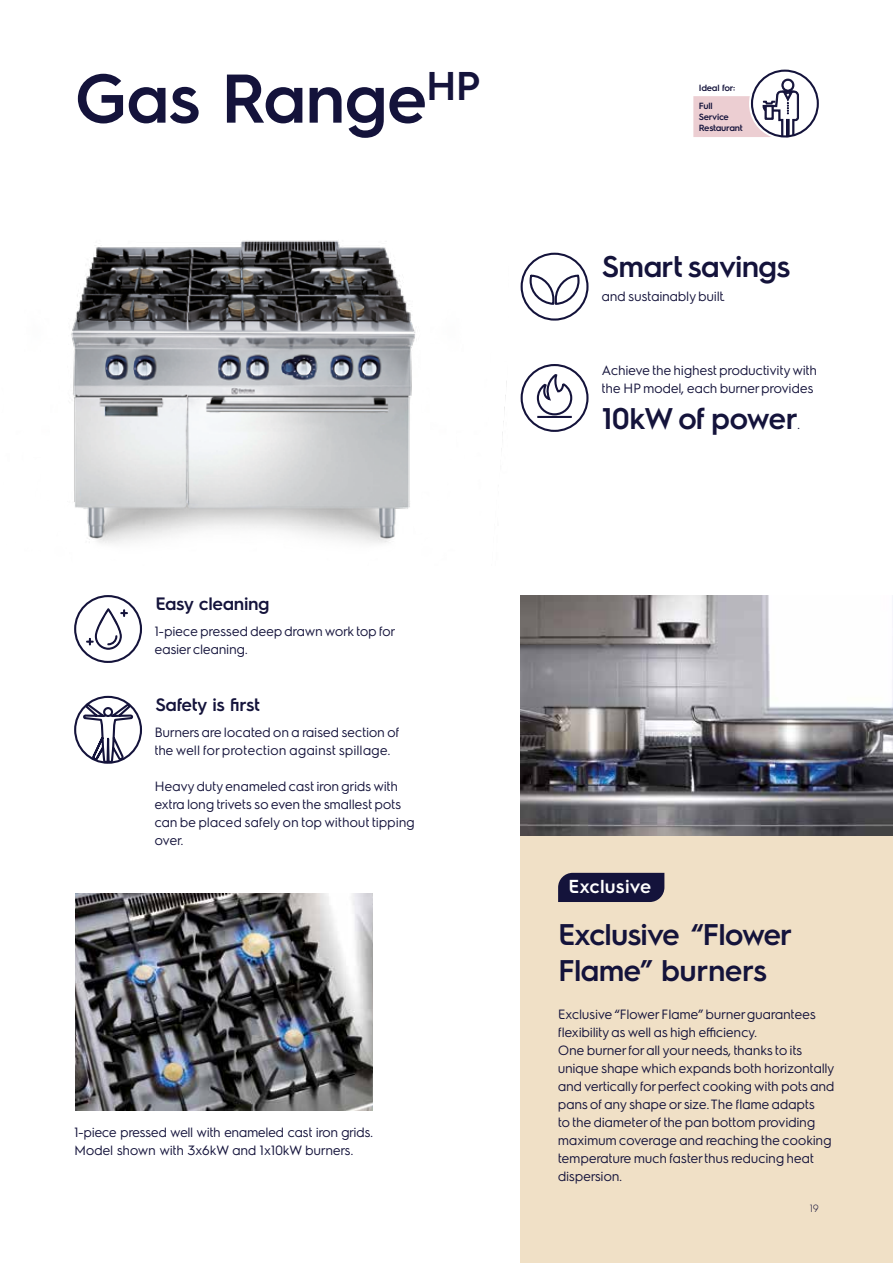
<style>
.page{position:relative;width:893px;height:1263px;background:#fff}
.page>*{position:absolute;margin:0;border:0;box-sizing:border-box;transform-origin:0 0}
.t1{font:600 69px "Electrolux Sans";letter-spacing:-.02em;color:#14133b}
.t2{font:600 30px/36px "Electrolux Sans";letter-spacing:-.03em;color:#14133b}
.t3{font:600 18.9px "Electrolux Sans";letter-spacing:.01em;color:#fff}
.t4{font:600 18px "Electrolux Sans";letter-spacing:-.02em;color:#14133b}
.t5{font:13.5px/18px "Electrolux Sans";letter-spacing:-.02em;color:#14133b}
.t6{font:300 10.5px "Electrolux Sans";color:#14133b}
.t7{font:600 9px/10.8px "Electrolux Sans";letter-spacing:-.03em;color:#14133b}
</style>
<div class="page">
<img style="left:71px;top:240px;width:436px;height:303px">
<svg style="left:528px;top:274px;width:53px;height:32px"></svg>
<img style="left:75px;top:893px;width:297px;height:218px">
<div style="left:521px;top:836px;width:372px;height:427px;background:#f0e0c6"></div>
<img style="left:521px;top:595px;width:372px;height:241px">
<div style="left:558px;top:873px;width:106px;height:29px;background:#14133b"></div>
<svg style="left:535px;top:372px;width:39px;height:46px"></svg>
<svg style="left:86px;top:608px;width:42px;height:42px"></svg>
<svg style="left:82px;top:700px;width:52px;height:64px"></svg>
<div style="left:751px;top:70px;width:68px;height:68px;border:2px solid #14133b;border-radius:50%"></div>
<div style="left:74px;top:595px;width:68px;height:68px;border:2px solid #14133b;border-radius:50%"></div>
<div style="left:521px;top:253px;width:67px;height:68px;border:2px solid #14133b;border-radius:50%"></div>
<div style="left:521px;top:364px;width:67px;height:68px;border:2px solid #14133b;border-radius:50%"></div>
<div style="left:74px;top:696px;width:68px;height:68px;border:2px solid #14133b;border-radius:50%"></div>
<svg style="left:693px;top:79px;width:106px;height:58px"></svg>
<h1 class="t1" style="left:74px;top:50px;width:408px">Gas Range<sup>HP</sup></h1>
<h3 class="t4" style="left:155px;top:591px;width:116px">Easy cleaning</h3>
<p class="t5" style="left:155px;top:621px;width:242px">1-piece pressed deep drawn work top for easier cleaning.</p>
<h3 class="t4" style="left:155px;top:692px;width:106px">Safety is first</h3>
<p class="t5" style="left:155px;top:722px;width:246px">Burners are located on a raised section of the well for protection against spillage.</p>
<p class="t5" style="left:155px;top:776px;width:262px">Heavy duty enameled cast iron grids with extra long trivets so even the smallest pots can be placed safely on top without tipping over.</p>
<p class="t5" style="left:74px;top:1122px;width:301px">1-piece pressed well with enameled cast iron grids.<br>Model shown with 3x6kW and 1x10kW burners.</p>
<p class="t7" style="left:699px;top:82px;width:38px">Ideal for:</p>
<p class="t7" style="left:699px;top:100px;width:45px">Full<br>Service<br>Restaurant</p>
<h2 class="t2" style="left:602px;top:247px;width:190px">Smart savings</h2>
<p class="t5" style="left:602px;top:287px;width:125px">and sustainably built.</p>
<p class="t5" style="left:602px;top:361px;width:217px">Achieve the highest productivity with the HP model, each burner provides</p>
<h2 class="t2" style="left:602px;top:399px;width:198px">10kW of power</h2>
<p class="t5" style="left:797px;top:415px;width:5px">.</p>
<h3 class="t3" style="left:568px;top:873px;width:84px">Exclusive</h3>
<h2 class="t2" style="left:558px;top:915px;width:236px">Exclusive “Flower<br>Flame” burners</h2>
<p class="t5" style="left:558px;top:1004px;width:278px">Exclusive “Flower Flame” burner guarantees flexibility as well as high efficiency.<br>One burner for all your needs, thanks to its unique shape which expands both horizontally and vertically for perfect cooking with pots and pans of any shape or size. The flame adapts<br>to the diameter of the pan bottom providing maximum coverage and reaching the cooking temperature much faster thus reducing heat dispersion.</p>
<p class="t6" style="left:810px;top:1201px;width:11px">19</p>
</div>
